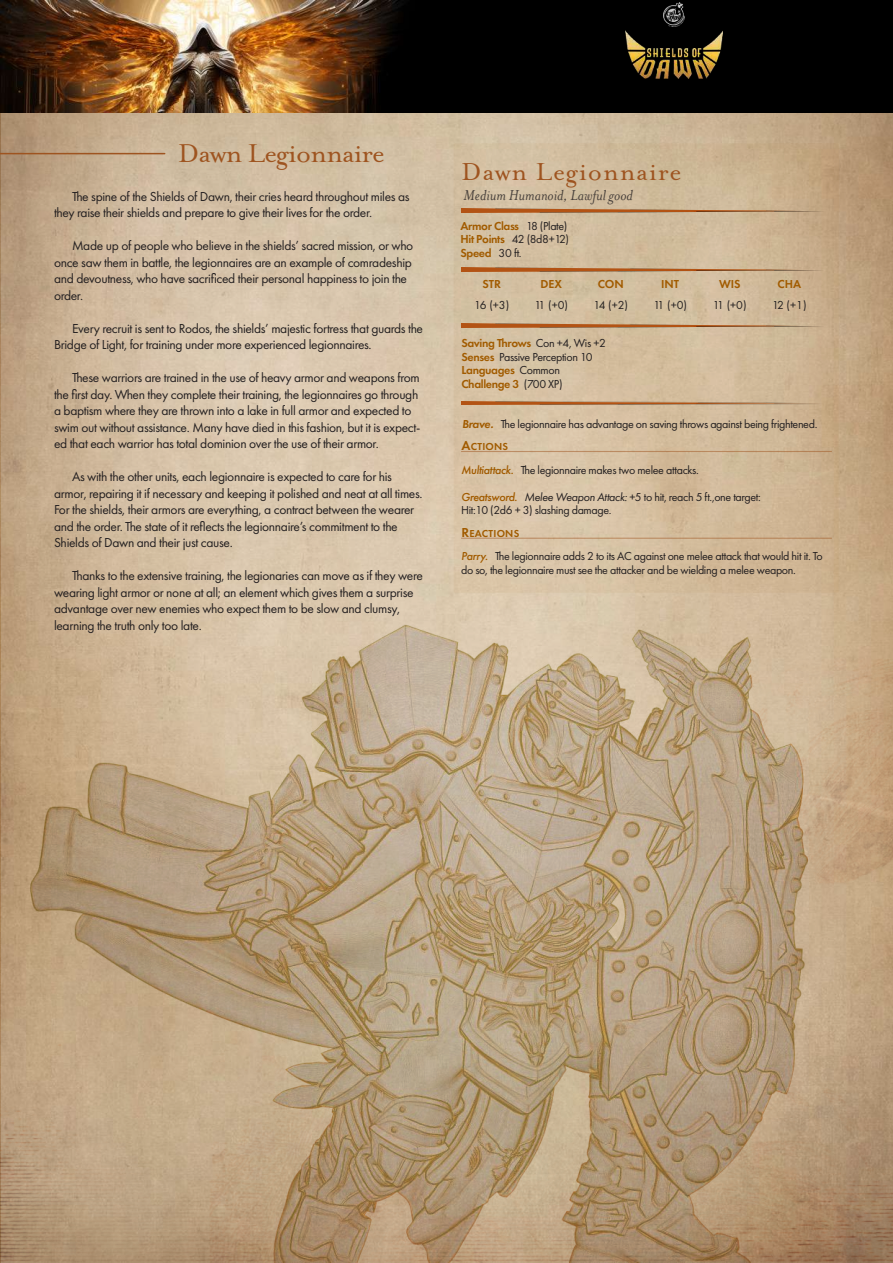
<style>
.page{position:relative;width:893px;height:1263px;background:#fff}
.page>*{position:absolute;margin:0;border:0;box-sizing:border-box;transform-origin:0 0}
.t1{font:30px "Mrs Eaves Roman";letter-spacing:-.025em;color:#9e5420}
.t2{font:28.5px "Mrs Eaves Roman";letter-spacing:.03em;color:#9e5420}
.t3{font:italic 16.5px "Mrs Eaves OT";color:#231f20}
.t4{font:13.5px/16.5px "Futura PT";letter-spacing:-.025em;color:#231f20}
.t5{font:12px/13.5px "Futura PT";letter-spacing:-.03em;color:#231f20}
.t6{font:600 12px/13.5px "Futura PT";letter-spacing:-.02em;color:#a15b00}
.t7{font:600 10.5px "Futura PT";letter-spacing:.02em;color:#a15b00}
.s1{font-weight:400;color:#231f20}
.s2{font-weight:600;color:#a15b00}
.s3{font-weight:600;font-style:italic;color:#a15b00}
.s4{font-weight:500;font-style:italic;color:#a15b00}
.s5{font-style:italic}
.s6{font-size:13.5px}
</style>
<div class="page">
<img style="left:0;top:113px;width:893px;height:492px">
<img style="left:0;top:0;width:893px;height:113px">
<img style="left:663px;top:2px;width:21px;height:25px">
<img style="left:625px;top:30px;width:98px;height:49px">
<hr style="left:0;top:153px;width:165px;height:1px;background:#9e5420">
<svg style="left:454px;top:143px;width:385px;height:450px;fill:#d3be9f"></svg>
<hr style="left:461px;top:451px;width:371px;height:1px;background:#9e5420">
<hr style="left:461px;top:538px;width:371px;height:1px;background:#9e5420">
<img style="left:462px;top:208px;width:362px;height:4px">
<img style="left:462px;top:323px;width:362px;height:4px">
<img style="left:462px;top:268px;width:362px;height:3px">
<img style="left:462px;top:401px;width:362px;height:4px">
<img style="left:0;top:605px;width:893px;height:658px">
<h1 class="t1" style="left:178px;top:137px;width:208px">Dawn Legionnaire</h1>
<p class="t4" style="left:54px;top:188px;width:357px;text-indent:18px">The spine of the Shields of Dawn, their cries heard throughout miles as they raise their shields and prepare to give their lives for the order.</p>
<p class="t4" style="left:54px;top:237px;width:361px;text-indent:18px">Made up of people who believe in the shields’ sacred mission, or who once saw them in battle, the legionnaires are an example of comradeship and devoutness, who have sacrificed their personal happiness to join the order.</p>
<p class="t4" style="left:54px;top:320px;width:371px;text-indent:18px">Every recruit is sent to Rodos, the shields’ majestic fortress that guards the<br>Bridge of Light, for training under more experienced legionnaires.</p>
<p class="t4" style="left:54px;top:369px;width:368px;text-indent:18px">These warriors are trained in the use of heavy armor and weapons from the first day. When they complete their training, the legionnaires go through a baptism where they are thrown into a lake in full armor and expected to swim out without assistance. Many have died in this fashion, but it is expect&shy;ed that each warrior has total dominion over the use of their armor.</p>
<p class="t4" style="left:54px;top:468px;width:370px;text-indent:18px">As with the other units, each legionnaire is expected to care for his armor, repairing it if necessary and keeping it polished and neat at all times.<br>For the shields, their armors are everything, a contract between the wearer and the order. The state of it reflects the legionnaire’s commitment to the Shields of Dawn and their just cause.</p>
<p class="t4" style="left:54px;top:567px;width:370px;text-indent:18px">Thanks to the extensive training, the legionaries can move as if they were wearing light armor or none at all; an element which gives them a surprise advantage over new enemies who expect them to be slow and clumsy, learning the truth only too late.</p>
<h2 class="t2" style="left:462px;top:156px;width:221px">Dawn Legionnaire</h2>
<p class="t6" style="left:460px;top:219px;width:110px">Armor Class <span class="s1">18 (Plate)<br></span>Hit Points <span class="s1">42 (8d8+12)<br></span>Speed <span class="s1">30 ft.</span></p>
<p class="t3" style="left:464px;top:186px;width:171px">Medium Humanoid, Lawful good</p>
<p class="t6" style="left:483px;top:277px;width:20px">STR</p>
<p class="t6" style="left:540px;top:277px;width:23px">DEX</p>
<p class="t6" style="left:598px;top:277px;width:28px">CON</p>
<p class="t6" style="left:661px;top:277px;width:20px">INT</p>
<p class="t6" style="left:719px;top:277px;width:23px">WIS</p>
<p class="t6" style="left:777px;top:277px;width:25px">CHA</p>
<p class="t5" style="left:474px;top:299px;width:37px">16 (+3)</p>
<p class="t5" style="left:534px;top:299px;width:35px">11 (+0)</p>
<p class="t5" style="left:593px;top:299px;width:36px">14 (+2)</p>
<p class="t5" style="left:653px;top:299px;width:35px">11 (+0)</p>
<p class="t5" style="left:713px;top:299px;width:35px">11 (+0)</p>
<p class="t5" style="left:772px;top:299px;width:36px">12 (+1)</p>
<p class="t5" style="left:461px;top:337px;width:146px"><span class="s2">Saving Throws</span> Con +4, Wis +2<br><span class="s2">Senses</span> Passive Perception 10<br><span class="s2">Languages</span> Common<br><span class="s2">Challenge 3</span> (700 XP)</p>
<p class="t5" style="left:462px;top:417px;width:357px"><span class="s3">Brave.</span> The legionnaire has advantage on saving throws against being frightened.</p>
<p class="t5" style="left:461px;top:463px;width:239px"><span class="s4">Multiattack.</span> The legionnaire makes two melee attacks.</p>
<p class="t5" style="left:461px;top:490px;width:301px"><span class="s4">Greatsword.</span> <span class="s5">Melee Weapon Attack:</span> +5 to hit, reach 5 ft.,one target:<br>Hit:10 (2d6 + 3) slashing damage.</p>
<p class="t5" style="left:461px;top:549px;width:363px"><span class="s4">Parry.</span> The legionnaire adds 2 to its AC against one melee attack that would hit it. To do so, the legionnaire must see the attacker and be wielding a melee weapon.</p>
<p class="t7" style="left:461px;top:440px;width:48px"><span class="s6">A</span>CTIONS</p>
<p class="t7" style="left:461px;top:527px;width:59px"><span class="s6">R</span>EACTIONS</p>
</div>
